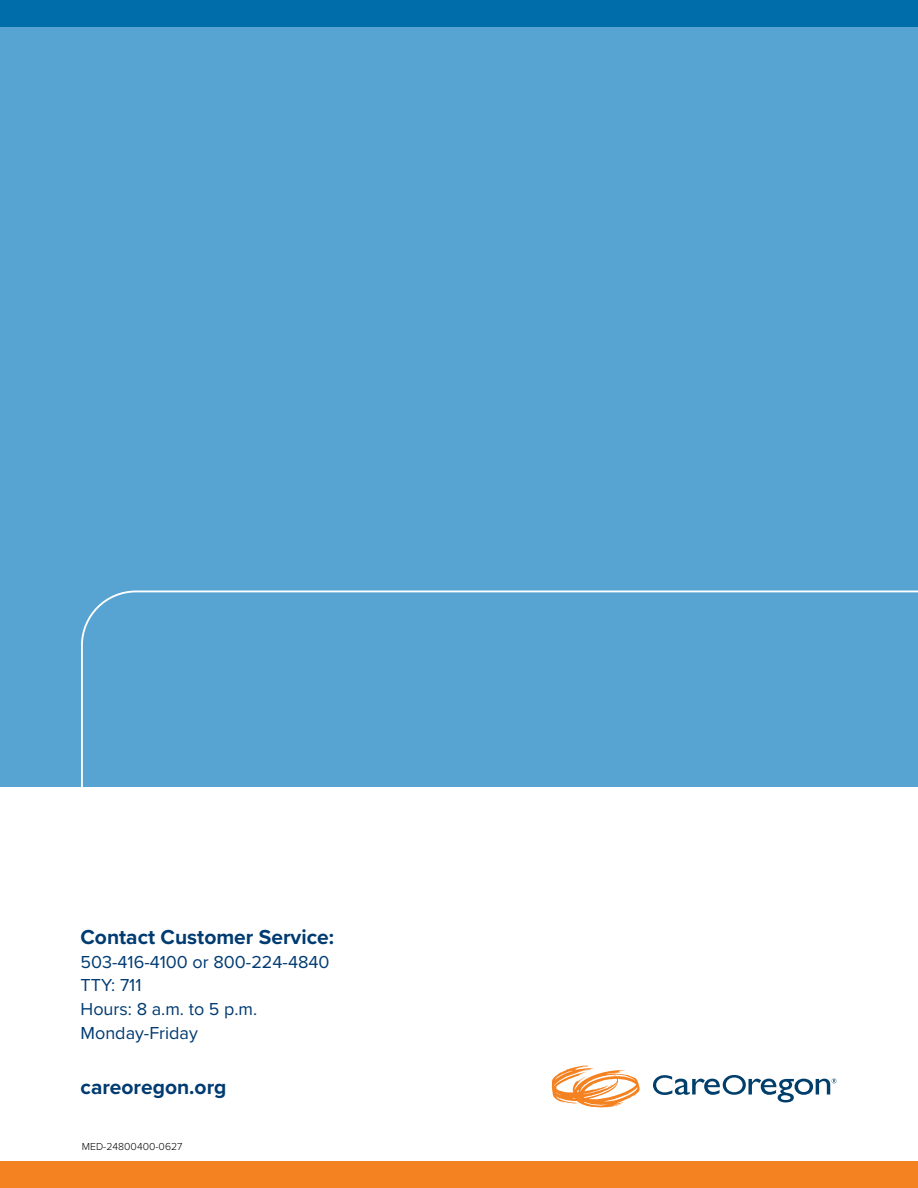
<style>
.page{position:relative;width:918px;height:1188px;background:#fff}
.page>*{position:absolute;margin:0;border:0;box-sizing:border-box;transform-origin:0 0}
.t1{font:700 21px "Proxima Nova";color:#003b71}
.t2{font:18px/24px "Proxima Nova";color:#003b71}
.t3{font:300 10.5px "Proxima Nova";color:#000}
</style>
<div class="page">
<div style="left:0;top:0;width:918px;height:786px;background:#57a3d2"></div>
<div style="left:0;top:0;width:918px;height:27px;background:#006dab"></div>
<svg style="left:552px;top:1065px;width:88px;height:43px"></svg>
<svg style="left:653px;top:1075px;width:184px;height:27px"></svg>
<svg style="left:80px;top:590px;width:838px;height:197px"></svg>
<div style="left:0;top:1161px;width:918px;height:27px;background:#f58220"></div>
<p class="t1" style="left:81px;top:921px;width:255px">Contact Customer Service:</p>
<p class="t2" style="left:81px;top:949px;width:251px">503-416-4100 or 800-224-4840<br>TTY: 711<br>Hours: 8 a.m. to 5 p.m.<br>Monday-Friday</p>
<p class="t1" style="left:81px;top:1071px;width:147px">careoregon.org</p>
<p class="t3" style="left:82px;top:1139px;width:102px">MED-24800400-0627</p>
</div>
